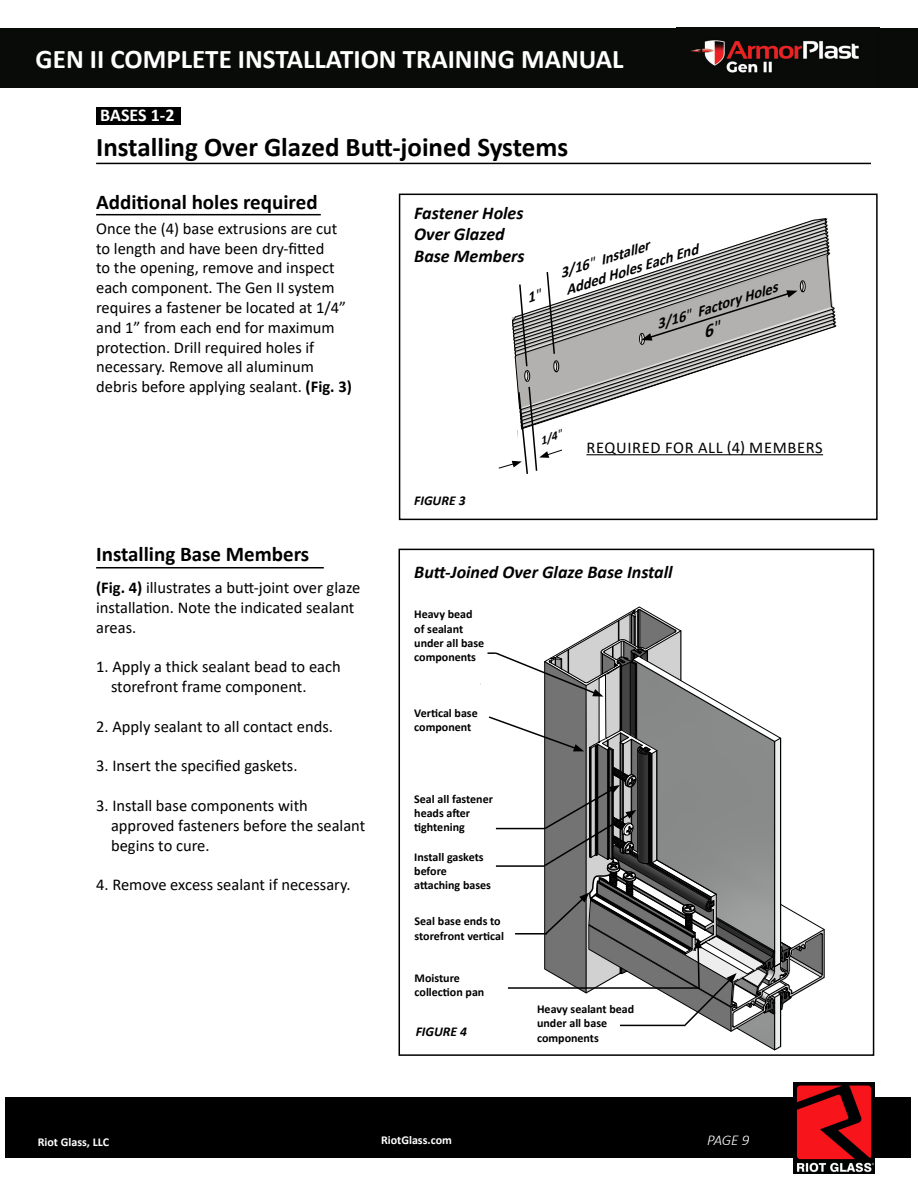
<style>
.page{position:relative;width:918px;height:1188px;background:#fff}
.page>*{position:absolute;margin:0;border:0;box-sizing:border-box;transform-origin:0 0}
.t1{font:700 27px "Calibri";color:#fff}
.t2{font:700 27px "Calibri";color:#000}
.t3{font:700 21px "Calibri";color:#000}
.t4{font:italic 700 18px "Calibri";color:#000}
.t5{font:700 18px "Calibri";letter-spacing:-.005em;color:#fff}
.t6{font:16.5px/19.8px "Calibri";color:#000}
.t7{font:16.5px "Calibri";letter-spacing:.04em;color:#000}
.t8{font:italic 700 15px "Calibri";color:#000}
.t9{font:italic 300 15px "Calibri";color:#fff}
.t10{font:italic 700 13.5px "Calibri";color:#000}
.t11{font:700 12px/14.4px "Calibri";color:#000}
.t12{font:700 12px "Calibri";color:#fff}
.t13{font:italic 700 12px "Calibri";color:#000}
.s1{font-weight:700}
.s2{font-weight:400}
</style>
<div class="page">
<div style="left:96px;top:107px;width:85px;height:17px;background:#000"></div>
<hr style="left:96px;top:163px;width:775px;height:1px;background:#000">
<div style="left:399px;top:549px;width:475px;height:507px;border:2px solid #000"></div>
<div style="left:5px;top:1097px;width:906px;height:61px;background:#000"></div>
<img style="left:794px;top:1083px;width:80px;height:90px">
<div style="left:0;top:28px;width:918px;height:59px;background:#090b09"></div>
<img style="left:690px;top:40px;width:169px;height:33px">
<div style="left:399px;top:194px;width:479px;height:326px;border:2px solid #000"></div>
<hr style="left:96px;top:567px;width:228px;height:2px;background:#000">
<hr style="left:96px;top:214px;width:225px;height:1px;background:#000">
<svg style="left:487px;top:606px;width:338px;height:445px"></svg>
<svg style="left:498px;top:218px;width:339px;height:256px"></svg>
<p class="t1" style="left:36px;top:40px;width:589px">GEN II COMPLETE INSTALLATION TRAINING MANUAL</p>
<p class="t5" style="left:100px;top:102px;width:76px">BASES 1-2</p>
<p class="t2" style="left:96px;top:128px;width:473px">Installing Over Glazed Butt-joined Systems</p>
<p class="t3" style="left:96px;top:187px;width:223px">Additional holes required</p>
<p class="t6" style="left:96px;top:218px;width:257px">Once the (4) base extrusions are cut to length and have been dry-fitted<br>to the opening, remove and inspect each component. The Gen II system requires a fastener be located at 1/4” and 1” from each end for maximum protection. Drill required holes if necessary. Remove all aluminum debris before applying sealant. <span class="s1">(Fig. 3)</span></p>
<p class="t3" style="left:96px;top:539px;width:215px">Installing Base Members</p>
<p class="t6" style="left:96px;top:577px;width:266px"><span class="s1">(Fig. 4)</span> illustrates a butt-joint over glaze installation. Note the indicated sealant areas.</p>
<p class="t6" style="left:111px;top:657px;width:231px;text-indent:-15px">1. Apply a thick sealant bead to each storefront frame component.</p>
<p class="t6" style="left:96px;top:716px;width:238px">2. Apply sealant to all contact ends.</p>
<p class="t6" style="left:96px;top:756px;width:203px">3. Insert the specified gaskets.</p>
<p class="t6" style="left:111px;top:795px;width:256px;text-indent:-15px">3. Install base components with approved fasteners before the sealant begins to cure.</p>
<p class="t6" style="left:96px;top:874px;width:256px">4. Remove excess sealant if necessary.</p>
<p class="t4" style="left:414px;top:200px;width:111px">Fastener Holes</p>
<p class="t4" style="left:414px;top:222px;width:92px">Over Glazed</p>
<p class="t4" style="left:414px;top:243px;width:112px">Base Members</p>
<p class="t8" style="left:557px;top:263px;width:94px;rotate:-18deg">3/16<span class="s2">"</span> Installer</p>
<p class="t8" style="left:562px;top:280px;width:140px;rotate:-18deg">Added Holes Each End</p>
<p class="t8" style="left:653px;top:315px;width:127px;rotate:-18deg">3/16<span class="s2">"</span> Factory Holes</p>
<p class="t10" style="left:414px;top:491px;width:53px">FIGURE 3</p>
<p class="t13" style="left:537px;top:433px;width:24px;rotate:-20deg">1/4<span class="s2">"</span></p>
<p class="t7" style="left:586px;top:436px;width:238px">REQUIRED FOR ALL (4) MEMBERS</p>
<p class="t4" style="left:414px;top:560px;width:260px">Butt-Joined Over Glaze Base Install</p>
<p class="t11" style="left:414px;top:607px;width:72px">Heavy bead of sealant under all base components</p>
<p class="t11" style="left:414px;top:705px;width:65px">Vertical base component</p>
<p class="t11" style="left:414px;top:791px;width:80px">Seal all fastener heads after tightening</p>
<p class="t11" style="left:414px;top:849px;width:71px">Install gaskets</p>
<p class="t11" style="left:414px;top:864px;width:78px">before attaching bases</p>
<p class="t11" style="left:415px;top:914px;width:91px">Seal base ends to storefront vertical</p>
<p class="t11" style="left:415px;top:971px;width:71px">Moisture collection pan</p>
<p class="t10" style="left:416px;top:1022px;width:53px">FIGURE 4</p>
<p class="t11" style="left:537px;top:1001px;width:99px">Heavy sealant bead under all base components</p>
<p class="t12" style="left:38px;top:1133px;width:73px">Riot Glass, LLC</p>
<p class="t9" style="left:707px;top:1131px;width:44px">PAGE 9</p>
<p class="t12" style="left:381px;top:1132px;width:72px">RiotGlass.com</p>
</div>
